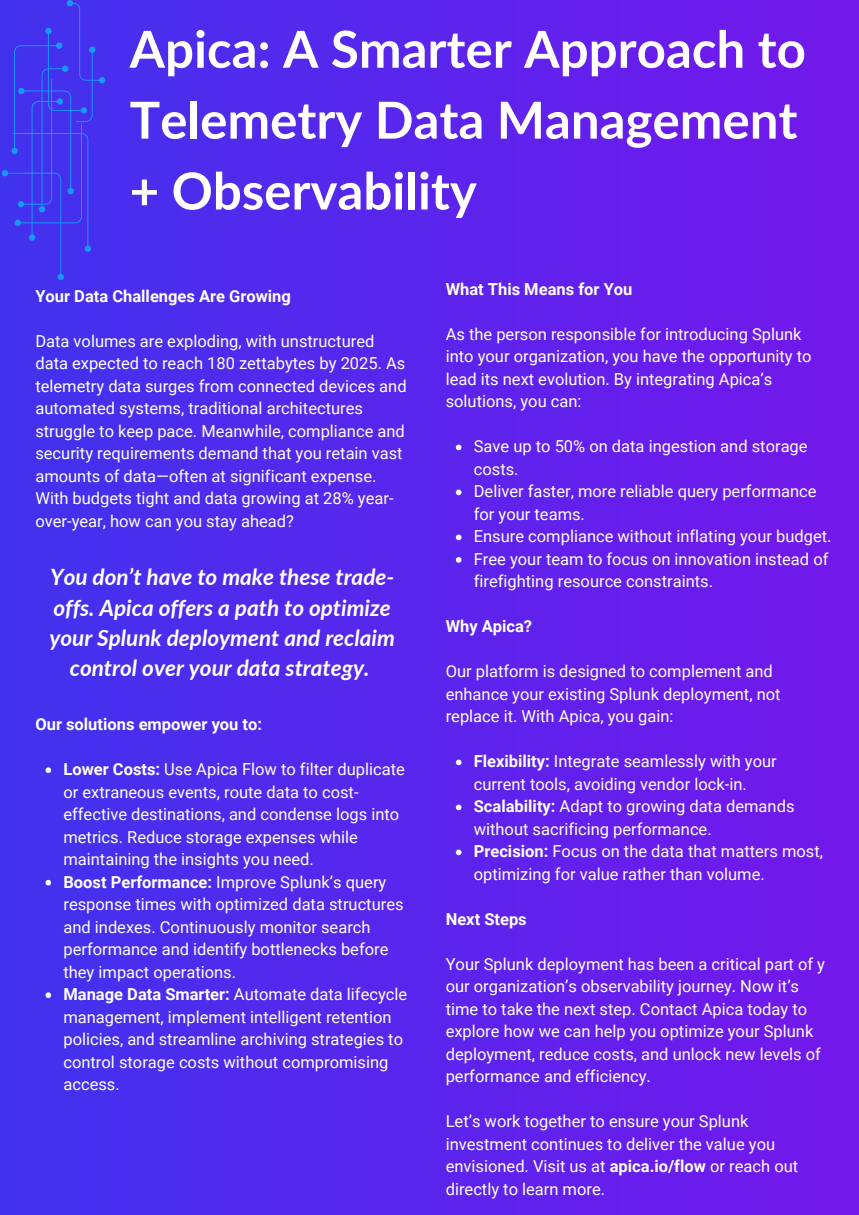
<style>
.page{position:relative;width:859px;height:1215px;background:#fff}
.page>*{position:absolute;margin:0;border:0;box-sizing:border-box;transform-origin:0 0}
.t1{font:700 51px/70.8px "Lato";color:#fff}
.t2{font:italic 700 22.5px/30.3px "Lato";color:#fff;text-align:center}
.t3{font:16.5px/22.5px "Roboto";color:#fff}
.t4{font:700 16.5px "Roboto";color:#fff}
.s1{font-weight:700}
</style>
<div class="page">
<div style="left:0;top:0;width:858px;height:1215px;background:linear-gradient(to right,#4132ee,#7417eb)"></div>
<svg style="left:2px;top:0;width:103px;height:280px;background:#4037ee"></svg>
<svg style="left:45px;top:767px;width:6px;height:6px"></svg>
<svg style="left:45px;top:880px;width:6px;height:6px"></svg>
<svg style="left:45px;top:992px;width:6px;height:6px"></svg>
<svg style="left:456px;top:445px;width:5px;height:5px"></svg>
<svg style="left:456px;top:490px;width:5px;height:5px"></svg>
<svg style="left:456px;top:535px;width:5px;height:5px"></svg>
<svg style="left:456px;top:557px;width:5px;height:6px"></svg>
<svg style="left:456px;top:760px;width:5px;height:5px"></svg>
<svg style="left:456px;top:805px;width:5px;height:5px"></svg>
<svg style="left:456px;top:850px;width:5px;height:5px"></svg>
<p class="t1" style="left:130px;top:13px;width:677px">Apica: A Smarter Approach to<br>Telemetry Data Management + Observability</p>
<p class="t4" style="left:35px;top:286px;width:257px">Your Data Challenges Are Growing</p>
<h1 class="t3" style="left:35px;top:330px;width:372px">Data volumes are exploding, with unstructured data expected to reach 180 zettabytes by 2025. As telemetry data surges from connected devices and automated systems, traditional architectures struggle to keep pace. Meanwhile, compliance and security requirements demand that you retain vast amounts of data—often at significant expense.<br>With budgets tight and data growing at 28% year&shy;over-year, how can you stay ahead?</h1>
<h3 class="t2" style="left:49px;top:561px;width:347px">You don’t have to make these trade&shy;offs. Apica offers a path to optimize your Splunk deployment and reclaim control over your data strategy.</h3>
<p class="t4" style="left:35px;top:715px;width:228px">Our solutions empower you to:</p>
<h2 class="t3" style="left:63px;top:758px;width:343px"><span class="s1">Lower Costs:</span> Use Apica Flow to filter duplicate or extraneous events, route data to cost&shy;effective destinations, and condense logs into metrics. Reduce storage expenses while maintaining the insights you need.</h2>
<h3 class="t3" style="left:63px;top:871px;width:341px"><span class="s1">Boost Performance:</span> Improve Splunk’s query response times with optimized data structures and indexes. Continuously monitor search performance and identify bottlenecks before they impact operations.</h3>
<p class="t3" style="left:63px;top:983px;width:345px"><span class="s1">Manage Data Smarter:</span> Automate data lifecycle management, implement intelligent retention policies, and streamline archiving strategies to control storage costs without compromising access.</p>
<p class="t4" style="left:445px;top:280px;width:188px">What This Means for You</p>
<h3 class="t3" style="left:445px;top:323px;width:367px">As the person responsible for introducing Splunk into your organization, you have the opportunity to lead its next evolution. By integrating Apica’s solutions, you can:</h3>
<p class="t3" style="left:473px;top:436px;width:335px">Save up to 50% on data ingestion and storage costs.</p>
<p class="t3" style="left:473px;top:481px;width:344px">Deliver faster, more reliable query performance for your teams.</p>
<p class="t3" style="left:473px;top:526px;width:359px">Ensure compliance without inflating your budget.</p>
<p class="t3" style="left:473px;top:548px;width:356px">Free your team to focus on innovation instead of firefighting resource constraints.</p>
<p class="t4" style="left:445px;top:617px;width:88px">Why Apica?</p>
<h3 class="t3" style="left:445px;top:661px;width:336px">Our platform is designed to complement and enhance your existing Splunk deployment, not replace it. With Apica, you gain:</h3>
<p class="t3" style="left:473px;top:751px;width:304px"><span class="s1">Flexibility:</span> Integrate seamlessly with your current tools, avoiding vendor lock-in.</p>
<p class="t3" style="left:473px;top:796px;width:322px"><span class="s1">Scalability:</span> Adapt to growing data demands without sacrificing performance.</p>
<p class="t3" style="left:473px;top:841px;width:351px"><span class="s1">Precision:</span> Focus on the data that matters most, optimizing for value rather than volume.</p>
<p class="t4" style="left:445px;top:910px;width:82px">Next Steps</p>
<h3 class="t3" style="left:445px;top:953px;width:381px">Your Splunk deployment has been a critical part of y</h3>
<p class="t3" style="left:445px;top:976px;width:376px">our organization’s observability journey. Now it’s time to take the next step. Contact Apica today to explore how we can help you optimize your Splunk deployment, reduce costs, and unlock new levels of performance and efficiency.</p>
<p class="t3" style="left:445px;top:1111px;width:354px">Let’s work together to ensure your Splunk investment continues to deliver the value you envisioned. Visit us at <span class="s1">apica.io/flow</span> or reach out directly to learn more.</p>
</div>
